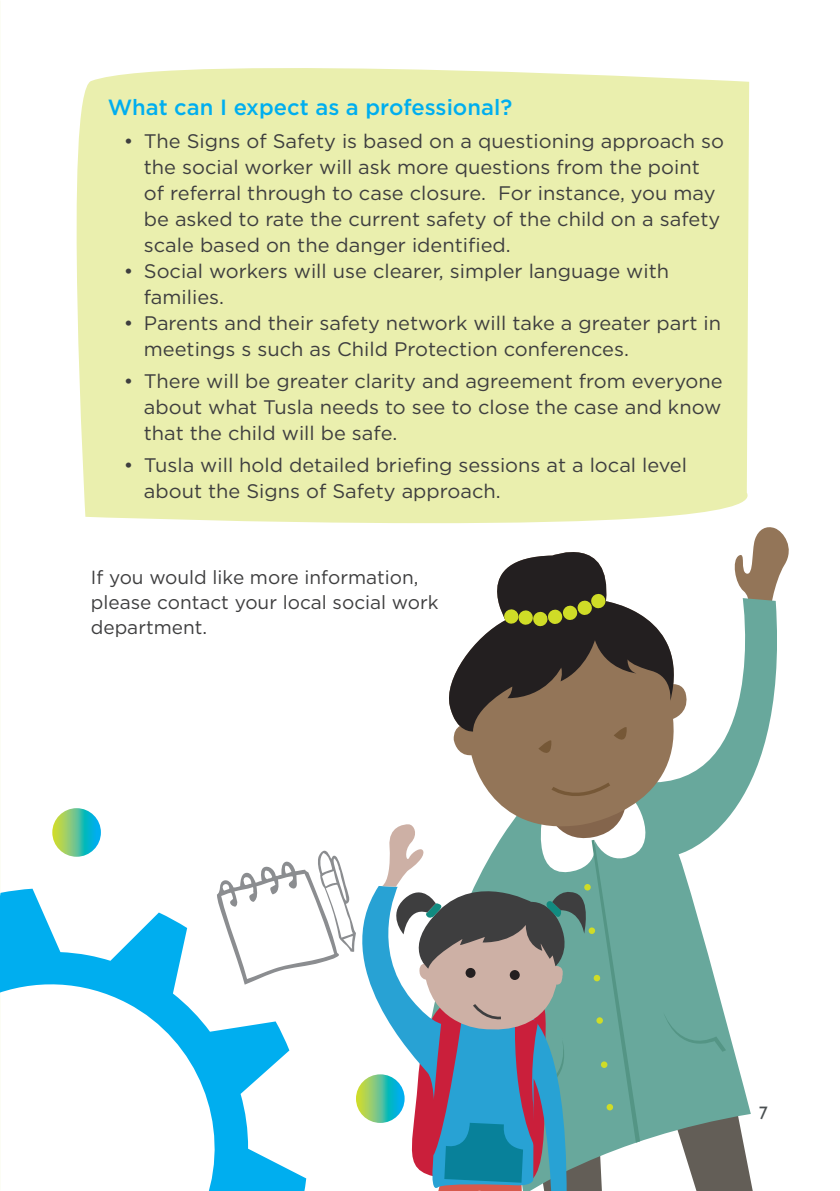
<style>
.page{position:relative;width:840px;height:1191px;background:#fff}
.page>*{position:absolute;margin:0;border:0;box-sizing:border-box;transform-origin:0 0}
.t1{font:500 22px "Gotham";color:#00aeef}
.t2{font:19.6px/26px "Gotham";color:#3e3e3f}
.BODY_TEXT{font:19px/25px "Gotham";color:#3e3e3f}
.t3{font:18px "Gill Sans";color:#4a4f51}
</style>
<div class="page">
<svg style="left:0;top:888px;width:306px;height:303px"></svg>
<div style="left:76px;top:68px;width:674px;height:456px;background:#eaefae"></div>
<svg style="left:52px;top:808px;width:49px;height:48px;background:#5cc397"></svg>
<svg style="left:217px;top:850px;width:129px;height:134px"></svg>
<svg style="left:734px;top:527px;width:55px;height:71px"></svg>
<svg style="left:688px;top:598px;width:89px;height:593px"></svg>
<svg style="left:453px;top:733px;width:235px;height:46px;background:#a28870"></svg>
<svg style="left:449px;top:552px;width:242px;height:181px"></svg>
<svg style="left:503px;top:593px;width:102px;height:34px;background:#5a5b22"></svg>
<svg style="left:538px;top:738px;width:13px;height:24px"></svg>
<svg style="left:613px;top:725px;width:14px;height:24px"></svg>
<svg style="left:326px;top:886px;width:56px;height:237px"></svg>
<svg style="left:382px;top:779px;width:370px;height:412px"></svg>
<h2 class="t1" style="left:108px;top:93px;width:405px">What can I expect as a professional?</h2>
<p class="t2" style="left:144px;top:128px;width:581px;text-indent:-20px">• The Signs of Safety is based on a questioning approach so the social worker will ask more questions from the point of referral through to case closure. For instance, you may be asked to rate the current safety of the child on a safety scale based on the danger identified.</p>
<p class="t2" style="left:144px;top:258px;width:526px;text-indent:-20px">• Social workers will use clearer, simpler language with families.</p>
<p class="t2" style="left:144px;top:310px;width:578px;text-indent:-20px">• Parents and their safety network will take a greater part in meetings s such as Child Protection conferences.</p>
<p class="t2" style="left:144px;top:368px;width:580px;text-align:justify;text-indent:-20px">• There will be greater clarity and agreement from everyone about what Tusla needs to see to close the case and know that the child will be safe.</p>
<p class="t2" style="left:144px;top:451px;width:544px;text-indent:-20px">• Tusla will hold detailed briefing sessions at a local level about the Signs of Safety approach.</p>
<p class="BODY_TEXT" style="left:91px;top:564px;width:349px">If you would like more information, please contact your local social work department.</p>
<p class="t3" style="left:758px;top:1102px;width:10px">7</p>
</div>
